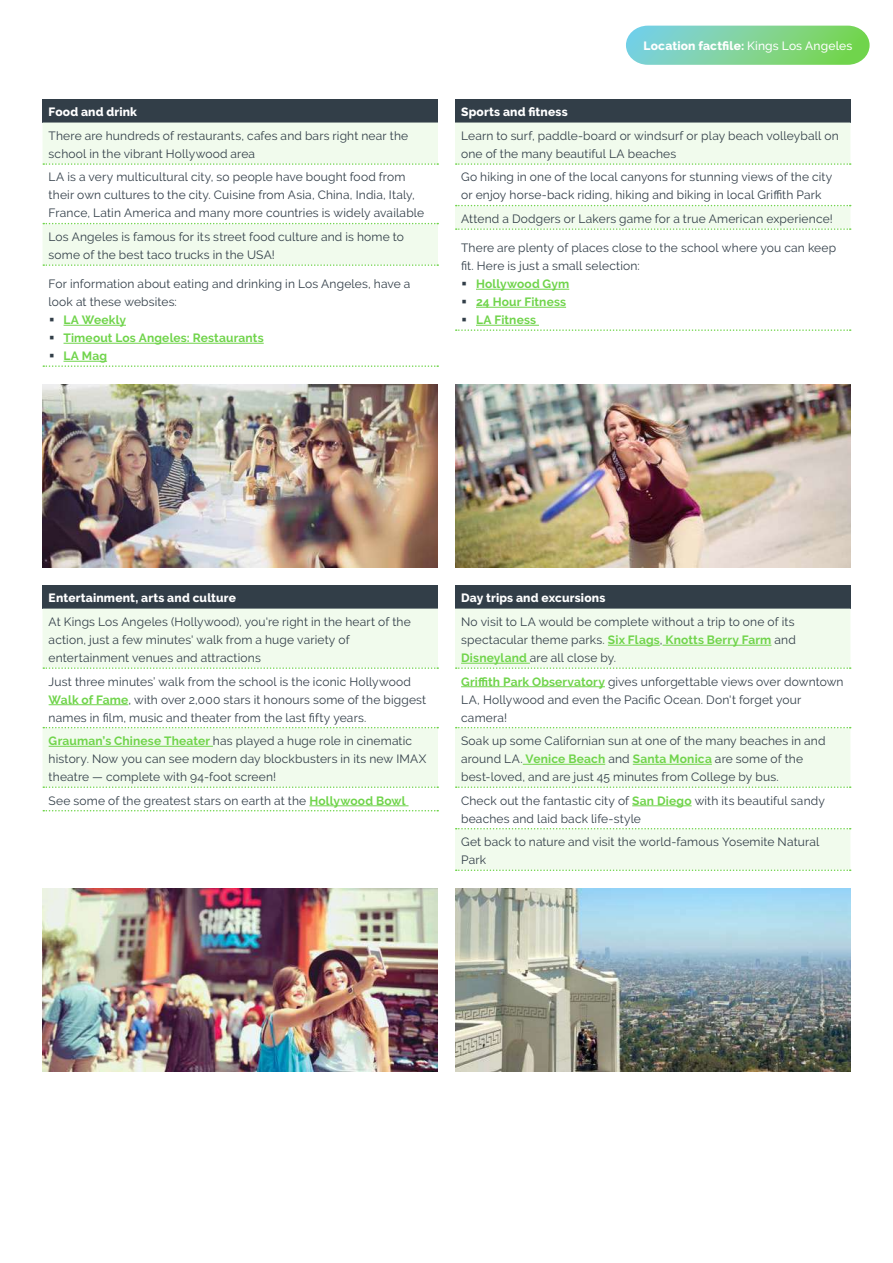
<style>
.page{position:relative;width:893px;height:1263px;background:#fff}
.page>*{position:absolute;margin:0;border:0;box-sizing:border-box;transform-origin:0 0}
.t1{font:12px/18px "Raleway";letter-spacing:.015em;color:#323e48}
.t2{font:800 12px "Raleway";letter-spacing:.015em;color:#fff}
.t3{font:700 12px/18px "Raleway";letter-spacing:.015em;color:#70d44b}
.s1{font-weight:500}
.s2{font-weight:700;color:#70d44b}
</style>
<div class="page">
<svg style="left:626px;top:26px;width:244px;height:39px;background:#82d59b"></svg>
<img style="left:43px;top:384px;width:395px;height:183px">
<img style="left:43px;top:888px;width:395px;height:183px">
<img style="left:455px;top:384px;width:395px;height:183px">
<img style="left:455px;top:888px;width:395px;height:183px">
<div style="left:43px;top:99px;width:395px;height:24px;background:#323e48"></div>
<svg style="left:43px;top:123px;width:395px;height:141px;fill:#f1fbed"></svg>
<svg style="left:43px;top:163px;width:395px;height:2px"></svg>
<svg style="left:43px;top:223px;width:395px;height:1px"></svg>
<svg style="left:43px;top:264px;width:395px;height:2px"></svg>
<svg style="left:43px;top:365px;width:395px;height:2px"></svg>
<hr style="left:64px;top:325px;width:62px;height:1px;background:#70d44b">
<hr style="left:64px;top:343px;width:200px;height:1px;background:#70d44b">
<hr style="left:64px;top:361px;width:43px;height:1px;background:#70d44b">
<div style="left:43px;top:585px;width:395px;height:24px;background:#323e48"></div>
<svg style="left:43px;top:609px;width:395px;height:177px;fill:#f1fbed"></svg>
<svg style="left:43px;top:667px;width:395px;height:2px"></svg>
<svg style="left:43px;top:727px;width:395px;height:1px"></svg>
<svg style="left:43px;top:786px;width:395px;height:2px"></svg>
<svg style="left:43px;top:810px;width:395px;height:1px"></svg>
<hr style="left:49px;top:704px;width:79px;height:1px;background:#70d44b">
<hr style="left:49px;top:746px;width:164px;height:1px;background:#70d44b">
<hr style="left:309px;top:805px;width:100px;height:1px;background:#70d44b">
<div style="left:455px;top:585px;width:395px;height:24px;background:#323e48"></div>
<svg style="left:455px;top:609px;width:395px;height:261px;fill:#f1fbed"></svg>
<svg style="left:456px;top:667px;width:395px;height:2px"></svg>
<svg style="left:456px;top:727px;width:395px;height:1px"></svg>
<svg style="left:456px;top:786px;width:395px;height:2px"></svg>
<svg style="left:456px;top:828px;width:395px;height:1px"></svg>
<svg style="left:456px;top:869px;width:395px;height:2px"></svg>
<hr style="left:608px;top:645px;width:52px;height:1px;background:#70d44b">
<hr style="left:662px;top:645px;width:109px;height:1px;background:#70d44b">
<hr style="left:461px;top:663px;width:69px;height:1px;background:#70d44b">
<hr style="left:461px;top:686px;width:144px;height:1px;background:#70d44b">
<hr style="left:523px;top:764px;width:82px;height:1px;background:#70d44b">
<hr style="left:633px;top:764px;width:79px;height:1px;background:#70d44b">
<hr style="left:632px;top:805px;width:60px;height:1px;background:#70d44b">
<div style="left:455px;top:99px;width:395px;height:24px;background:#323e48"></div>
<svg style="left:455px;top:123px;width:396px;height:107px"></svg>
<svg style="left:456px;top:329px;width:395px;height:2px"></svg>
<hr style="left:476px;top:289px;width:93px;height:1px;background:#70d44b">
<hr style="left:476px;top:307px;width:90px;height:1px;background:#70d44b">
<hr style="left:476px;top:325px;width:63px;height:1px;background:#70d44b">
<p class="t2" style="left:49px;top:105px;width:90px">Food and drink</p>
<p class="t1" style="left:49px;top:127px;width:361px">There are hundreds of restaurants, cafes and bars right near the school in the vibrant Hollywood area</p>
<p class="t1" style="left:49px;top:168px;width:377px">LA is a very multicultural city, so people have bought food from their own cultures to the city. Cuisine from Asia, China, India, Italy,<br>France, Latin America and many more countries is widely available</p>
<p class="t1" style="left:49px;top:228px;width:357px">Los Angeles is famous for its street food culture and is home to some of the best taco trucks in the USA!</p>
<p class="t1" style="left:49px;top:275px;width:363px">For information about eating and drinking in Los Angeles, have a look at these websites:</p>
<p class="t3" style="left:64px;top:311px;width:202px">LA Weekly<br>Timeout Los Angeles: Restaurants<br>LA Mag</p>
<p class="t2" style="left:644px;top:39px;width:210px">Location factfile: <span class="s1">Kings Los Angeles</span></p>
<p class="t2" style="left:461px;top:105px;width:108px">Sports and fitness</p>
<p class="t1" style="left:461px;top:127px;width:379px">Learn to surf, paddle-board or windsurf or play beach volleyball on one of the many beautiful LA beaches</p>
<p class="t1" style="left:461px;top:168px;width:373px">Go hiking in one of the local canyons for stunning views of the city or enjoy horse-back riding, hiking and biking in local Griffith Park</p>
<p class="t1" style="left:461px;top:210px;width:373px">Attend a Dodgers or Lakers game for a true American experience!</p>
<p class="t1" style="left:461px;top:239px;width:377px">There are plenty of places close to the school where you can keep fit. Here is just a small selection:</p>
<p class="t3" style="left:476px;top:275px;width:95px">Hollywood Gym<br>24 Hour Fitness<br>LA Fitness</p>
<p class="t2" style="left:49px;top:591px;width:189px">Entertainment, arts and culture</p>
<p class="t1" style="left:49px;top:613px;width:364px">At Kings Los Angeles (Hollywood), you're right in the heart of the action, just a few minutes' walk from a huge variety of entertainment venues and attractions</p>
<p class="t1" style="left:49px;top:672px;width:379px">Just three minutes’ walk from the school is the iconic Hollywood<br><span class="s2">Walk of Fame</span>, with over 2,000 stars it honours some of the biggest names in film, music and theater from the last fifty years.</p>
<p class="t1" style="left:49px;top:732px;width:379px"><span class="s2">Grauman’s Chinese Theater</span> has played a huge role in cinematic history. Now you can see modern day blockbusters in its new IMAX theatre — complete with 94-foot screen!</p>
<p class="t1" style="left:49px;top:791px;width:359px">See some of the greatest stars on earth at the <span class="s2">Hollywood Bowl</span></p>
<p class="t2" style="left:461px;top:591px;width:146px">Day trips and excursions</p>
<p class="t1" style="left:461px;top:613px;width:336px;text-align:justify">No visit to LA would be complete without a trip to one of its spectacular theme parks. <span class="s2">Six Flags</span>, <span class="s2">Knotts Berry Farm</span> and <span class="s2">Disneyland</span> are all close by.</p>
<p class="t1" style="left:461px;top:672px;width:384px"><span class="s2">Griffith Park Observatory</span> gives unforgettable views over downtown<br>LA, Hollywood and even the Pacific Ocean. Don't forget your camera!</p>
<p class="t1" style="left:461px;top:732px;width:366px">Soak up some Californian sun at one of the many beaches in and around LA. <span class="s2">Venice Beach</span> and <span class="s2">Santa Monica</span> are some of the best-loved, and are just 45 minutes from College by bus.</p>
<p class="t1" style="left:461px;top:791px;width:365px">Check out the fantastic city of <span class="s2">San Diego</span> with its beautiful sandy beaches and laid back life-style</p>
<p class="t1" style="left:461px;top:833px;width:360px">Get back to nature and visit the world-famous Yosemite Natural<br>Park</p>
</div>
